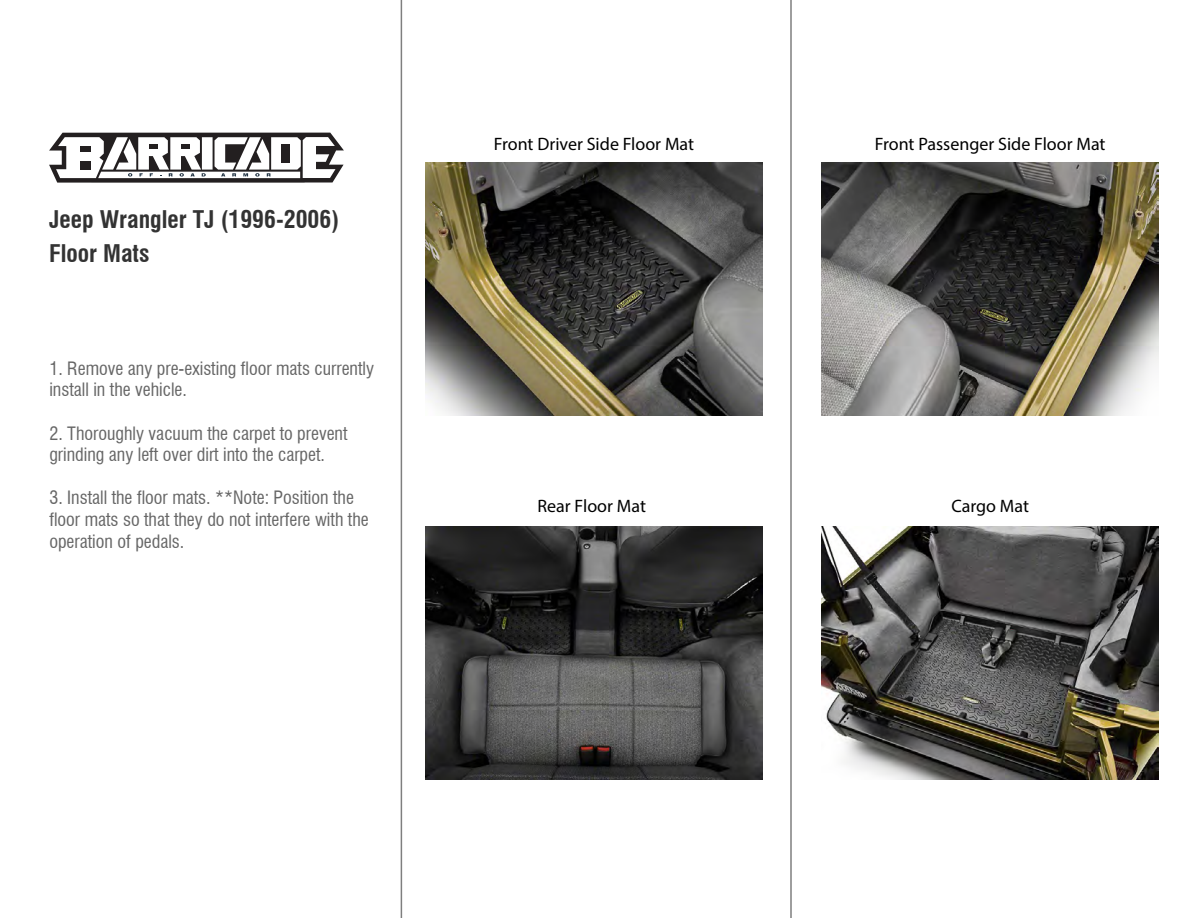
<style>
.page{position:relative;width:1188px;height:918px;background:#fff}
.page>*{position:absolute;margin:0;border:0;box-sizing:border-box;transform-origin:0 0}
.t1{font:700 condensed 23.7px/33.3px "Swiss 721 BT";color:#333}
.t2{font:condensed 18px/21.6px "Swiss 721 BT";color:#666}
.t3{font:18px "Myriad Pro";color:#000}
</style>
<div class="page">
<svg style="left:49px;top:133px;width:295px;height:50px"></svg>
<hr style="left:401px;top:0;width:1px;height:918px;background:#7f7f7f">
<hr style="left:790px;top:0;width:2px;height:918px;background:#7f7f7f">
<img style="left:425px;top:526px;width:338px;height:254px">
<img style="left:821px;top:526px;width:338px;height:254px">
<img style="left:425px;top:163px;width:338px;height:253px">
<img style="left:821px;top:163px;width:338px;height:253px">
<h1 class="t1" style="left:49px;top:203px;width:292px">Jeep Wrangler TJ (1996-2006)<br>Floor Mats</h1>
<p class="t2" style="left:49px;top:358px;width:326px">1. Remove any pre-existing floor mats currently install in the vehicle.</p>
<p class="t2" style="left:49px;top:422px;width:300px">2. Thoroughly vacuum the carpet to prevent grinding any left over dirt into the carpet.</p>
<p class="t2" style="left:49px;top:487px;width:321px">3. Install the floor mats. **Note: Position the floor mats so that they do not interfere with the operation of pedals.</p>
<p class="t3" style="left:494px;top:133px;width:202px">Front Driver Side Floor Mat</p>
<p class="t3" style="left:875px;top:133px;width:232px">Front Passenger Side Floor Mat</p>
<p class="t3" style="left:537px;top:495px;width:110px">Rear Floor Mat</p>
<p class="t3" style="left:951px;top:495px;width:79px">Cargo Mat</p>
</div>
